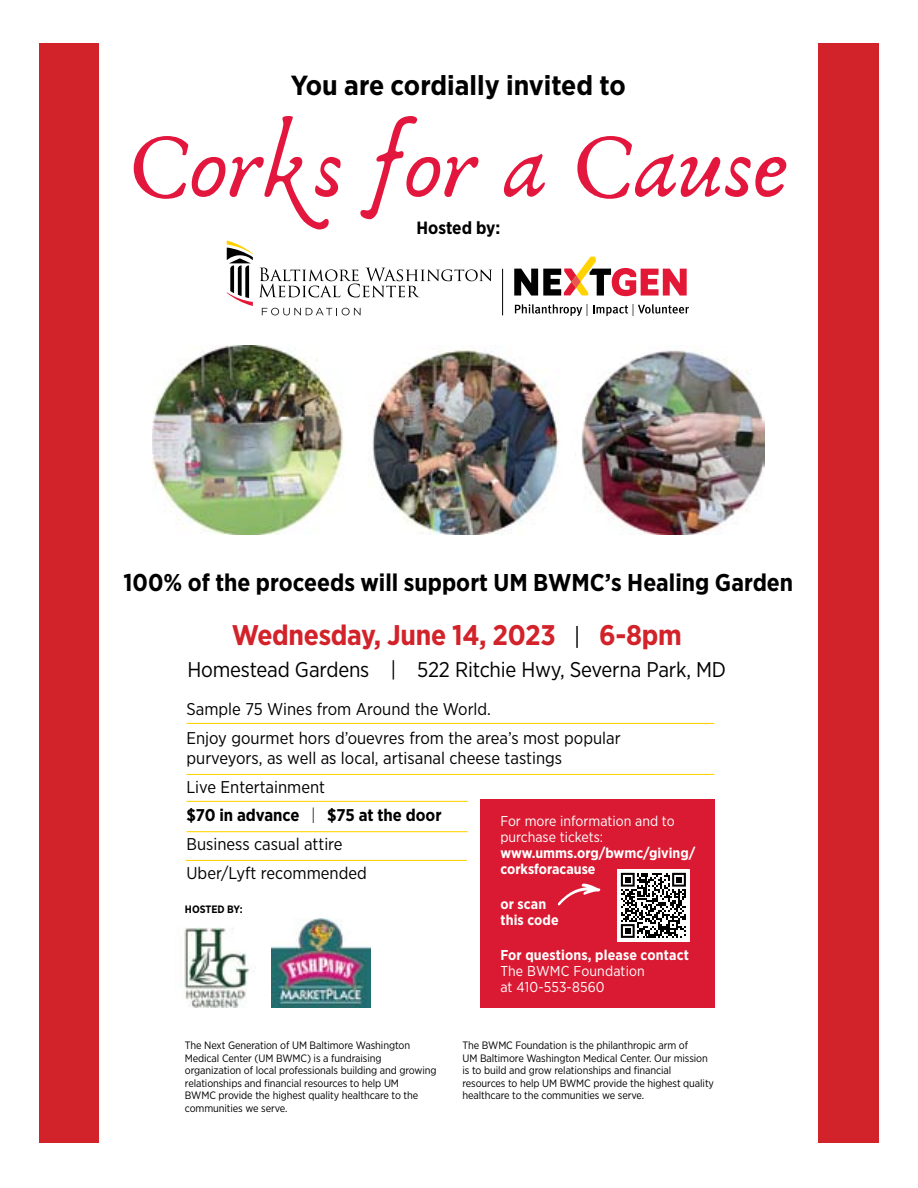
<style>
.page{position:relative;width:918px;height:1188px;background:#fff}
.page>*{position:absolute;margin:0;border:0;box-sizing:border-box;transform-origin:0 0}
.t1{font:95.1px "Anaktoria";color:#e3173e}
.t2{font:700 28.35px "Gotham Narrow";letter-spacing:-.01em;color:#d2232a}
.t3{font:700 27.6px "Gotham Narrow";color:#000}
.t4{font:700 24.3px "Gotham Narrow";color:#000}
.t5{font:21.3px "Gotham Narrow";letter-spacing:-.01em;color:#000}
.t6{font:700 17.7px "Gotham Narrow";letter-spacing:-.005em;color:#000}
.t7{font:16.95px/28.7px "Gotham Narrow";color:#000}
.t8{font:700 14.25px/16px "Gotham Narrow";color:#fff}
.t9{font:14.25px/16px "Gotham Narrow";color:#fff}
.t10{font:10.65px/12.5px "Gotham Narrow";letter-spacing:-.01em;color:#000}
.t11{font:700 10.65px "Gotham Narrow";letter-spacing:-.005em;color:#000}
.s1{font-weight:400;font-size:24.15px;color:#000}
.s2{font-weight:700}
.s3{font-weight:300}
</style>
<div class="page">
<img style="left:184px;top:927px;width:66px;height:81px">
<img style="left:271px;top:919px;width:99px;height:89px">
<hr style="left:186px;top:723px;width:528px;height:1px;background:#ffd200">
<hr style="left:186px;top:774px;width:528px;height:1px;background:#ffd200">
<hr style="left:186px;top:801px;width:282px;height:1px;background:#ffd200">
<hr style="left:186px;top:831px;width:282px;height:1px;background:#ffd200">
<hr style="left:186px;top:860px;width:281px;height:1px;background:#ffd200">
<img style="left:152px;top:346px;width:613px;height:189px">
<hr style="left:502px;top:269px;width:1px;height:46px;background:#000">
<svg style="left:259px;top:268px;width:233px;height:29px"></svg>
<svg style="left:227px;top:240px;width:26px;height:66px"></svg>
<svg style="left:262px;top:308px;width:99px;height:7px"></svg>
<svg style="left:515px;top:304px;width:72px;height:12px"></svg>
<svg style="left:593px;top:304px;width:96px;height:12px"></svg>
<svg style="left:514px;top:257px;width:173px;height:39px"></svg>
<div style="left:39px;top:43px;width:60px;height:1100px;background:#d2232a"></div>
<div style="left:818px;top:43px;width:61px;height:1100px;background:#d2232a"></div>
<div style="left:480px;top:799px;width:234px;height:209px;background:#da1a32"></div>
<div style="left:617px;top:869px;width:73px;height:73px;background:#fff"></div>
<svg style="left:621px;top:873px;width:65px;height:65px"></svg>
<svg style="left:558px;top:884px;width:42px;height:22px"></svg>
<h3 class="t3" style="left:291px;top:67px;width:336px">You are cordially invited to</h3>
<h1 class="t1" style="left:129px;top:109px;width:660px">Corks for a Cause</h1>
<h3 class="t6" style="left:417px;top:216px;width:85px">Hosted by:</h3>
<h3 class="t4" style="left:124px;top:567px;width:671px">100% of the proceeds will support UM BWMC’s Healing Garden</h3>
<h2 class="t2" style="left:232px;top:616px;width:452px">Wednesday, June 14, 2023 <span class="s1">|</span> 6-8pm</h2>
<h3 class="t5" style="left:187px;top:656px;width:540px">Homestead Gardens | 522 Ritchie Hwy, Severna Park, MD</h3>
<h3 class="t7" style="left:186px;top:695px;width:436px">Sample 75 Wines from Around the World.<br>Enjoy gourmet hors d’ouevres from the area’s most popular</h3>
<h3 class="t7" style="left:186px;top:744px;width:377px">purveyors, as well as local, artisanal cheese tastings<br>Live Entertainment<br><span class="s2">$70 in advance</span> <span class="s3">|</span> <span class="s2">$75 at the door<br></span>Business casual attire<br>Uber/Lyft recommended</h3>
<h3 class="t9" style="left:500px;top:813px;width:176px">For more information and to purchase tickets:</h3>
<h3 class="t8" style="left:500px;top:845px;width:197px">www.umms.org/bwmc/giving/ corksforacause</h3>
<h3 class="t8" style="left:500px;top:896px;width:60px">or scan this code</h3>
<h3 class="t8" style="left:500px;top:946px;width:190px">For questions, please contact</h3>
<h3 class="t9" style="left:500px;top:962px;width:146px">The BWMC Foundation at 410-553-8560</h3>
<p class="t11" style="left:185px;top:903px;width:59px">HOSTED BY:</p>
<p class="t10" style="left:185px;top:1039px;width:253px">The Next Generation of UM Baltimore Washington Medical Center (UM BWMC) is a fundraising organization of local professionals building and growing relationships and financial resources to help UM<br>BWMC provide the highest quality healthcare to the communities we serve.</p>
<p class="t10" style="left:463px;top:1039px;width:253px">The BWMC Foundation is the philanthropic arm of<br>UM Baltimore Washington Medical Center. Our mission is to build and grow relationships and financial resources to help UM BWMC provide the highest quality healthcare to the communities we serve.</p>
</div>
